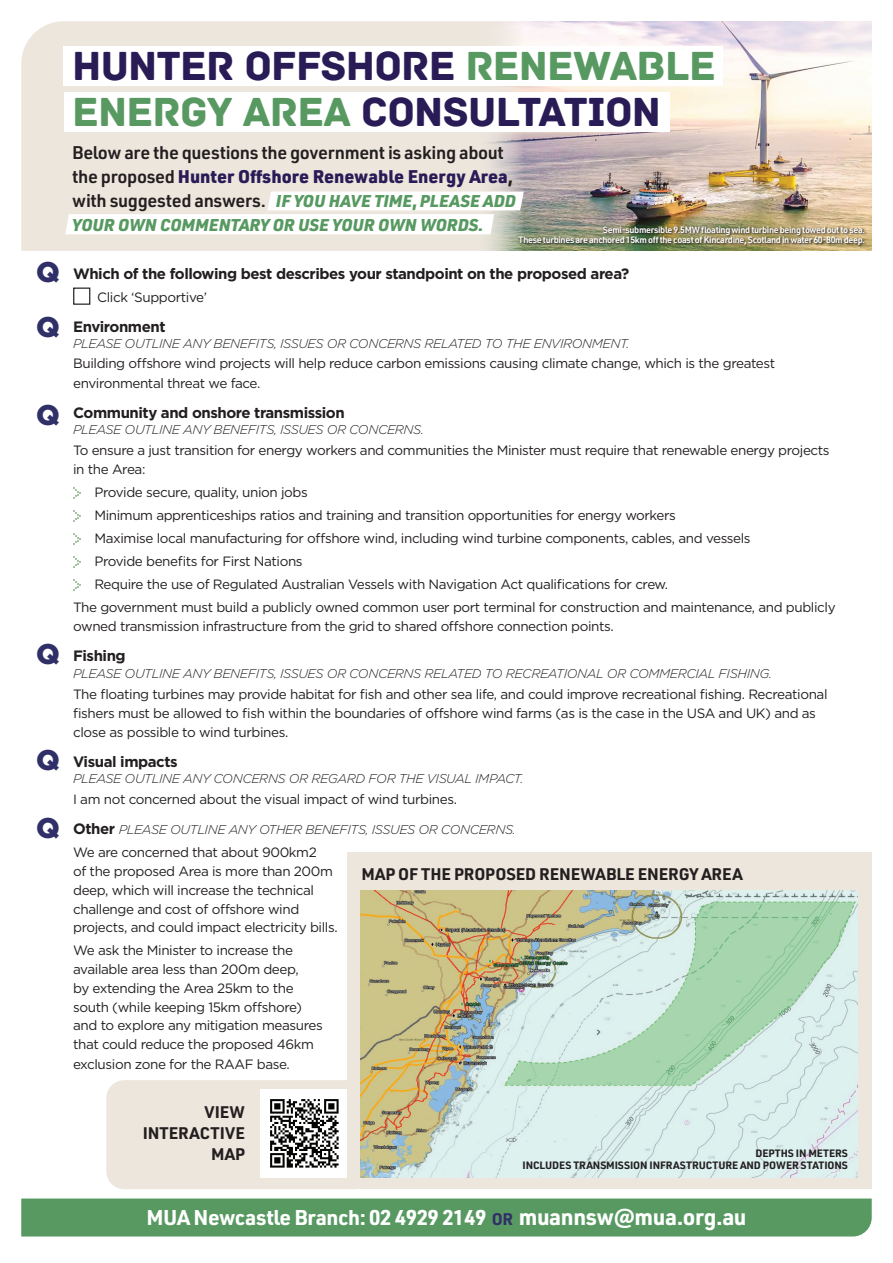
<style>
.page{position:relative;width:893px;height:1263px;background:#fff}
.page>*{position:absolute;margin:0;border:0;box-sizing:border-box;transform-origin:0 0}
.t1{font:42.75px/46.2px "Archive";letter-spacing:-.02em;color:#291b56}
.t2{font:900 28.5px/54.9px "Gotham";color:#302f68}
.t3{font:700 21px "URWDIN";letter-spacing:-.02em;color:#fff}
.t4{font:600 18px/24px "URWDIN";letter-spacing:-.02em;color:#231f20}
.t5{font:italic 900 16.8px/24px "URWDIN";color:#579961}
.t6{font:700 16.5px/21px "URWDIN";letter-spacing:-.005em;color:#231f20;text-align:right}
.t7{font:700 15px "Gotham";letter-spacing:-.03em;color:#231f20}
.t8{font:13.5px/18.9px "Gotham";letter-spacing:-.03em;color:#231f20}
.t9{font:italic 300 12.75px "Gotham";letter-spacing:-.03em;color:#231f20}
.t10{font:700 10.5px/12px "URWDIN";letter-spacing:-.01em;color:#231f20;text-align:right}
.t11{font:600 9px/10.5px "URWDIN";letter-spacing:-.04em;color:#fff;text-align:right}
.s1{color:#579961}
.s2{font-weight:900;color:#291b56}
.s3{font-weight:700}
.s4{font-weight:600;font-style:normal;font-size:18px;color:#231f20}
.s5{font-style:normal}
.s6{font-weight:700;font-style:normal;font-size:15px}
.s7{font-size:16.5px;color:#302f68}
.s8{font-size:22.5px}
</style>
<div class="page">
<div style="left:106px;top:1080px;width:241px;height:109px;background:#ece6dd"></div>
<div style="left:21px;top:21px;width:456px;height:230px;background:#ece6dd"></div>
<div style="left:73px;top:288px;width:17px;height:17px;border:1px solid #231f20"></div>
<svg style="left:73px;top:487px;width:8px;height:12px"></svg>
<svg style="left:73px;top:510px;width:8px;height:12px"></svg>
<svg style="left:73px;top:533px;width:8px;height:12px"></svg>
<svg style="left:73px;top:556px;width:8px;height:12px"></svg>
<svg style="left:73px;top:579px;width:8px;height:12px"></svg>
<img style="left:477px;top:21px;width:395px;height:230px">
<div style="left:64px;top:46px;width:659px;height:40px;background:#fff"></div>
<div style="left:64px;top:92px;width:605px;height:40px;background:#fff"></div>
<svg style="left:65px;top:192px;width:459px;height:42px"></svg>
<img style="left:518px;top:225px;width:349px;height:23px">
<div style="left:21px;top:1198px;width:851px;height:38px;background:#579961"></div>
<img style="left:261px;top:1090px;width:86px;height:88px">
<div style="left:347px;top:853px;width:525px;height:336px;background:#ece6dd"></div>
<img style="left:361px;top:891px;width:496px;height:286px">
<h2 class="t2" style="left:36px;top:244px;width:25px">Q<br>Q</h2>
<h2 class="t2" style="left:36px;top:388px;width:25px">Q</h2>
<h2 class="t2" style="left:36px;top:626px;width:25px">Q</h2>
<h2 class="t2" style="left:36px;top:732px;width:25px">Q</h2>
<h2 class="t2" style="left:36px;top:800px;width:25px">Q</h2>
<h1 class="t1" style="left:72px;top:43px;width:645px">HUNTER OFFSHORE <span class="s1">RENEWABLE<br>ENERGY AREA</span> CONSULTATION</h1>
<h3 class="t4" style="left:72px;top:140px;width:442px">Below are the questions the government is asking about the proposed <span class="s2">Hunter Offshore Renewable Energy Area</span><span class="s3">,</span></h3>
<p class="t5" style="left:72px;top:188px;width:445px"><span class="s4">with suggested answers.</span> IF YOU HAVE TIME<span class="s5">,</span> PLEASE ADD<br>YOUR OWN COMMENTARY OR USE YOUR OWN WORDS.</p>
<p class="t11" style="left:519px;top:224px;width:348px">Semi-submersible 9.5MW floating wind turbine being towed out to sea.<br>These turbines are anchored 15km off the coast of Kincardine, Scotland in water 60-80m deep.</p>
<p class="t7" style="left:73px;top:264px;width:558px">Which of the following best describes your standpoint on the proposed area?</p>
<p class="t8" style="left:97px;top:287px;width:111px">Click ‘Supportive’</p>
<p class="t7" style="left:73px;top:316px;width:94px">Environment</p>
<p class="t9" style="left:73px;top:336px;width:558px">PLEASE OUTLINE ANY BENEFITS, ISSUES OR CONCERNS RELATED TO THE ENVIRONMENT.</p>
<p class="t8" style="left:73px;top:353px;width:703px;line-height:19.5px">Building offshore wind projects will help reduce carbon emissions causing climate change, which is the greatest environmental threat we face.</p>
<p class="t7" style="left:73px;top:402px;width:273px">Community and onshore transmission</p>
<p class="t9" style="left:73px;top:422px;width:352px">PLEASE OUTLINE ANY BENEFITS, ISSUES OR CONCERNS.</p>
<p class="t8" style="left:73px;top:441px;width:758px">To ensure a just transition for energy workers and communities the Minister must require that renewable energy projects in the Area:</p>
<p class="t8" style="left:94px;top:482px;width:215px">Provide secure, quality, union jobs</p>
<p class="t8" style="left:94px;top:505px;width:583px">Minimum apprenticeships ratios and training and transition opportunities for energy workers</p>
<p class="t8" style="left:94px;top:528px;width:658px">Maximise local manufacturing for offshore wind, including wind turbine components, cables, and vessels</p>
<p class="t8" style="left:94px;top:551px;width:210px">Provide benefits for First Nations</p>
<p class="t8" style="left:94px;top:574px;width:575px">Require the use of Regulated Australian Vessels with Navigation Act qualifications for crew.</p>
<p class="t8" style="left:73px;top:597px;width:764px">The government must build a publicly owned common user port terminal for construction and maintenance, and publicly</p>
<p class="t8" style="left:73px;top:617px;width:542px">owned transmission infrastructure from the grid to shared offshore connection points.</p>
<p class="t7" style="left:73px;top:646px;width:54px">Fishing</p>
<p class="t9" style="left:73px;top:665px;width:700px">PLEASE OUTLINE ANY BENEFITS, ISSUES OR CONCERNS RELATED TO RECREATIONAL OR COMMERCIAL FISHING.</p>
<p class="t8" style="left:73px;top:684px;width:756px">The floating turbines may provide habitat for fish and other sea life, and could improve recreational fishing. Recreational fishers must be allowed to fish within the boundaries of offshore wind farms (as is the case in the USA and UK) and as close as possible to wind turbines.</p>
<p class="t7" style="left:73px;top:752px;width:106px">Visual impacts</p>
<p class="t9" style="left:73px;top:771px;width:452px">PLEASE OUTLINE ANY CONCERNS OR REGARD FOR THE VISUAL IMPACT.</p>
<p class="t8" style="left:73px;top:790px;width:385px">I am not concerned about the visual impact of wind turbines.</p>
<p class="t9" style="left:73px;top:822px;width:444px"><span class="s6">Other</span> PLEASE OUTLINE ANY OTHER BENEFITS, ISSUES OR CONCERNS.</p>
<p class="t8" style="left:73px;top:843px;width:266px">We are concerned that about 900km2<br>of the proposed Area is more than 200m deep, which will increase the technical challenge and cost of offshore wind projects, and could impact electricity bills.</p>
<p class="t8" style="left:73px;top:941px;width:251px">We ask the Minister to increase the available area less than 200m deep,<br>by extending the Area 25km to the south (while keeping 15km offshore) and to explore any mitigation measures that could reduce the proposed 46km exclusion zone for the RAAF base.</p>
<p class="t6" style="left:361px;top:863px;width:383px">MAP OF THE PROPOSED RENEWABLE ENERGY AREA</p>
<p class="t6" style="left:143px;top:1101px;width:104px">VIEW<br>INTERACTIVE<br>MAP</p>
<p class="t10" style="left:522px;top:1146px;width:327px">DEPTHS IN METERS<br>INCLUDES TRANSMISSION INFRASTRUCTURE AND POWER STATIONS</p>
<h3 class="t3" style="left:146px;top:1203px;width:602px">MUA Newcastle Branch: 02 4929 2149 <span class="s7">OR</span> <span class="s8">muannsw@mua.org.au</span></h3>
</div>
